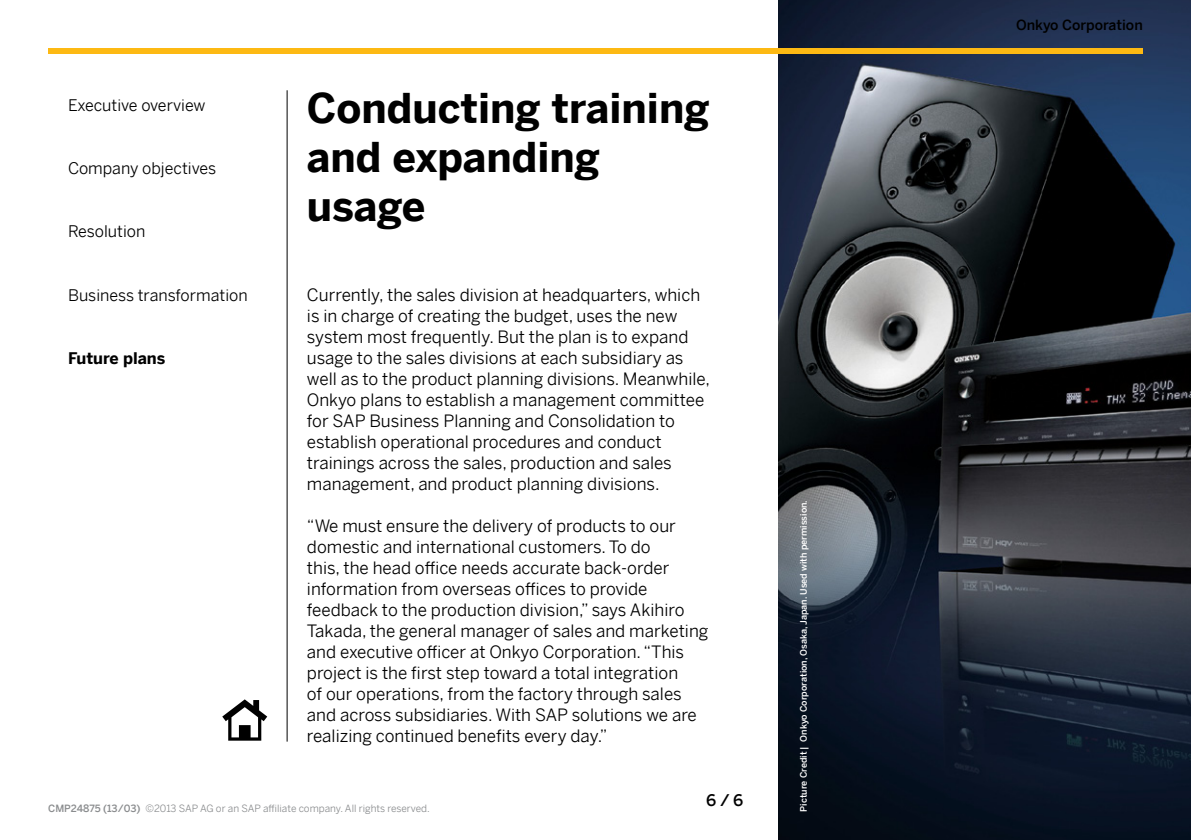
<style>
.page{position:relative;width:1191px;height:840px;background:#fff}
.page>*{position:absolute;margin:0;border:0;box-sizing:border-box;transform-origin:0 0}
.BTS_02_Section_Headl{font:700 41px/49px "Benton Sans";color:#000}
.BTS_10_body_copy{font:17px/21px "Benton Sans";color:#000}
.BTS_03_Navigation_Ba{font:16px "Benton Sans";color:#000}
.BTS_03_Navigation_Ba-2{font:700 16px "Benton Sans";color:#000}
.t1{font:500 16px "Benton Sans";color:#000}
.BTS_01_Descriptor{font:500 14px "Benton Sans";color:#000}
.BTS_100{font:10px "Benton Sans";color:#8a8c8e}
.BTS_99_Picture_credi{font:500 9px "Benton Sans";color:#fff}
.s1{font-weight:500}
</style>
<div class="page">
<img style="left:778px;top:0;width:413px;height:839px">
<hr style="left:287px;top:90px;width:1px;height:651px;background:#000">
<div style="left:48px;top:48px;width:1094px;height:6px;background:#fdb913"></div>
<svg style="left:222px;top:699px;width:45px;height:41px"></svg>
<p class="BTS_03_Navigation_Ba" style="left:68px;top:92px;width:139px">Executive overview</p>
<p class="BTS_03_Navigation_Ba" style="left:68px;top:155px;width:150px">Company objectives</p>
<p class="BTS_03_Navigation_Ba" style="left:68px;top:218px;width:79px">Resolution</p>
<p class="BTS_03_Navigation_Ba" style="left:68px;top:281px;width:181px">Business transformation</p>
<p class="BTS_03_Navigation_Ba-2" style="left:68px;top:343px;width:99px">Future plans</p>
<p class="BTS_02_Section_Headl" style="left:307px;top:79px;width:404px">Conducting training and expanding usage</p>
<p class="BTS_10_body_copy" style="left:307px;top:281px;width:404px">Currently, the sales division at headquarters, which is in charge of creating the budget, uses the new system most frequently. But the plan is to expand usage to the sales divisions at each subsidiary as well as to the product planning divisions. Meanwhile, Onkyo plans to establish a management committee for SAP Business Planning and Consolidation to establish operational procedures and conduct trainings across the sales, production and sales management, and product planning divisions.</p>
<p class="BTS_10_body_copy" style="left:307px;top:512px;width:403px">“We must ensure the delivery of products to our domestic and international customers. To do<br>this, the head office needs accurate back-order information from overseas offices to provide feedback to the production division,” says Akihiro Takada, the general manager of sales and marketing and executive officer at Onkyo Corporation. “This project is the first step toward a total integration<br>of our operations, from the factory through sales and across subsidiaries. With SAP solutions we are realizing continued benefits every day.”</p>
<p class="BTS_100" style="left:48px;top:799px;width:383px"><span class="s1">CMP24875 (13/03)</span> ©2013 SAP AG or an SAP affiliate company. All rights reserved.</p>
<p class="t1" style="left:706px;top:786px;width:39px">6/6</p>
<p class="BTS_99_Picture_credi" style="left:795px;top:811px;width:313px;rotate:-90deg">Picture Credit | Onkyo Corporation, Osaka, Japan. Used with permission.</p>
<p class="BTS_01_Descriptor" style="left:1016px;top:12px;width:128px">Onkyo Corporation</p>
</div>
